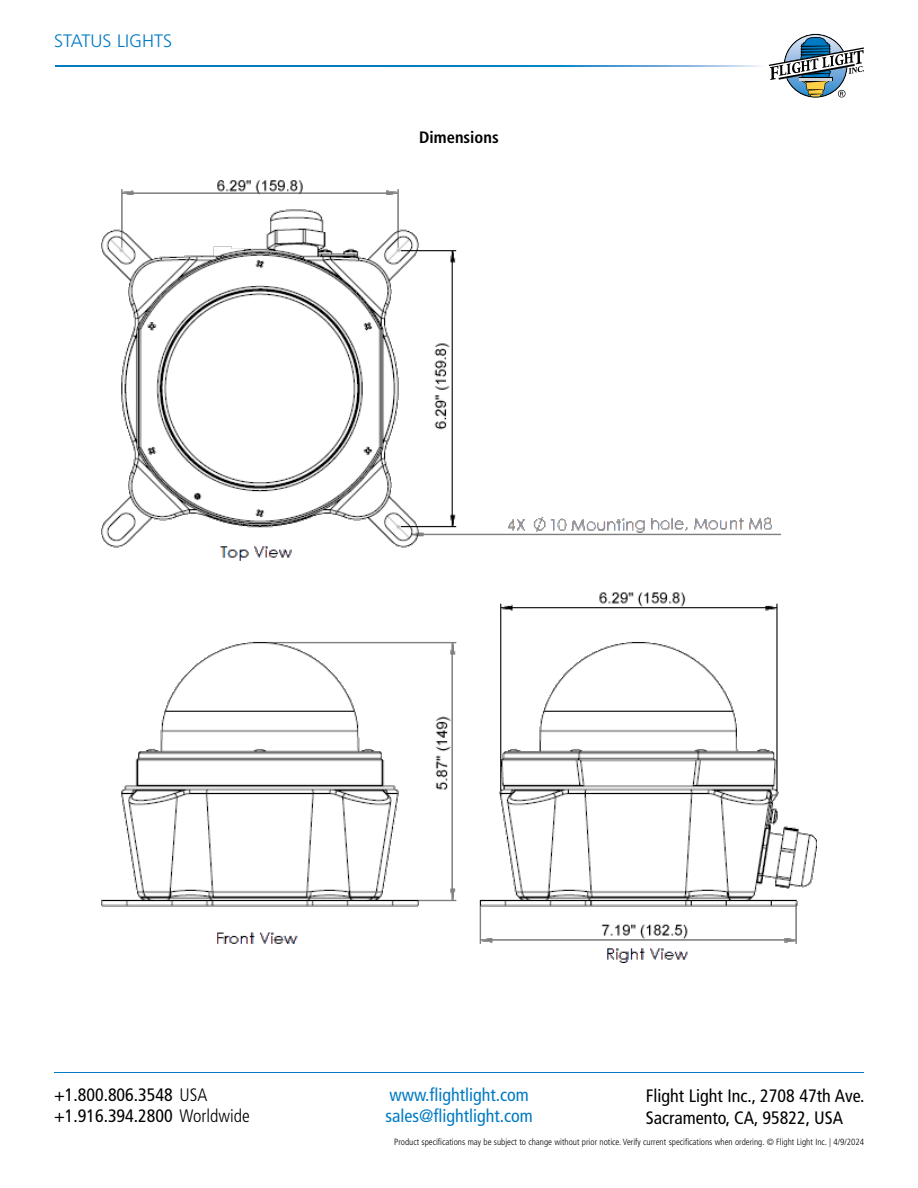
<style>
.page{position:relative;width:918px;height:1188px;background:#fff}
.page>*{position:absolute;margin:0;border:0;box-sizing:border-box;transform-origin:0 0}
.t1{font:condensed 18px/21.6px "Frutiger LT Std";color:#000}
.t2{font:condensed 18px/21.6px "Frutiger LT Std";color:#007ac2}
.t3{font:300 18px "Frutiger LT Std";color:#007ac2}
.t4{font:700 condensed 16.5px "Frutiger LT Std";color:#000}
.t5{font:300 condensed 9px "Frutiger LT Std";color:#000}
.s1{font-weight:300}
</style>
<div class="page">
<img style="left:102px;top:180px;width:714px;height:782px">
<svg style="left:56px;top:66px;width:705px;height:1px"></svg>
<hr style="left:54px;top:1073px;width:810px;height:1px;background:#007ac2">
<svg style="left:769px;top:34px;width:95px;height:64px"></svg>
<h1 class="t3" style="left:54px;top:31px;width:120px">STATUS LIGHTS</h1>
<h2 class="t4" style="left:419px;top:127px;width:81px">Dimensions</h2>
<h1 class="t1" style="left:54px;top:1084px;width:197px">+1.800.806.3548 <span class="s1">USA </span>+1.916.394.2800 <span class="s1">Worldwide</span></h1>
<h1 class="t2" style="left:385px;top:1084px;width:149px">www.flightlight.com sales@flightlight.com</h1>
<h1 class="t1" style="left:646px;top:1085px;width:220px">Flight Light Inc., 2708 47th Ave.<br>Sacramento, CA, 95822, USA</h1>
<p class="t5" style="left:394px;top:1137px;width:471px">Product specifications may be subject to change without prior notice. Verify current specifications when ordering. © Flight Light Inc. | 4/9/2024</p>
</div>
